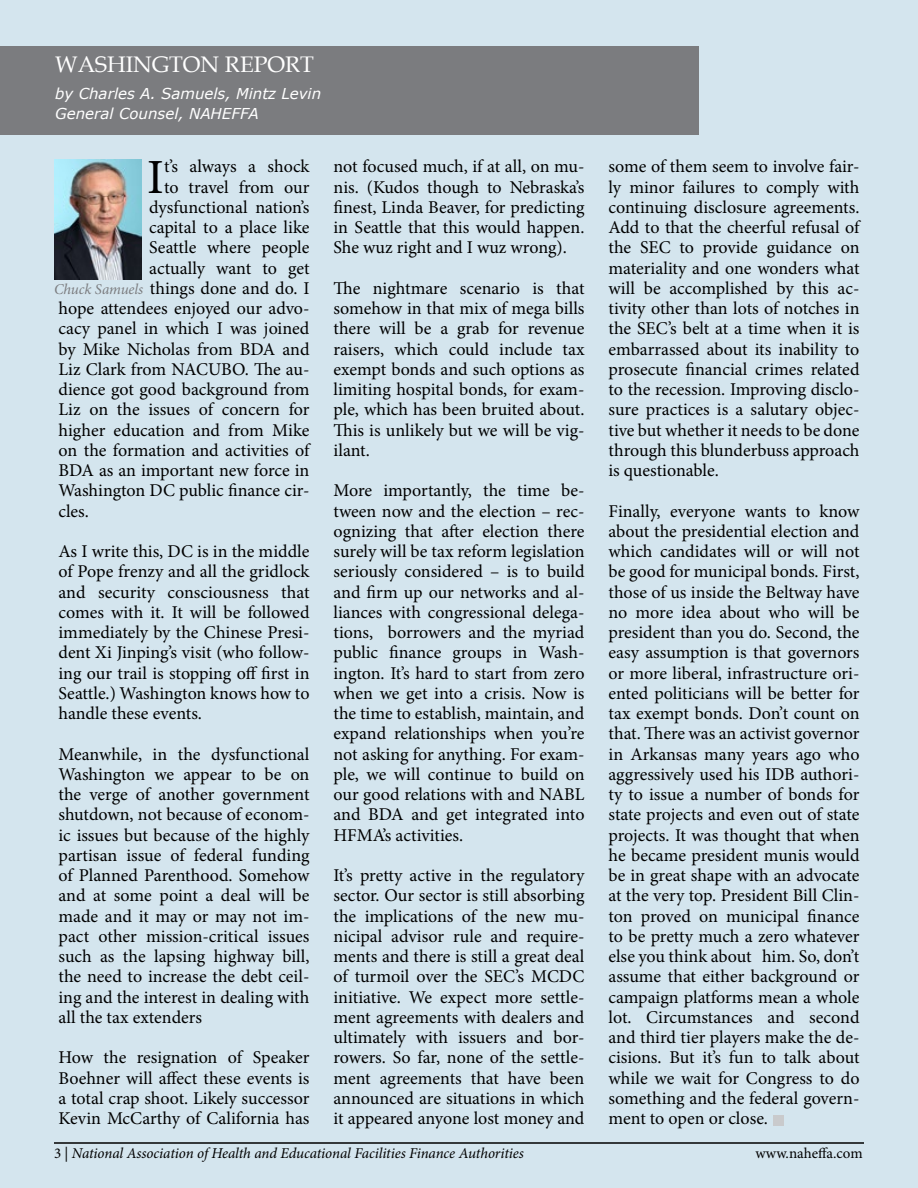
<style>
.page{position:relative;width:918px;height:1188px;background:#d4e5ee}
.page>*{position:absolute;margin:0;border:0;box-sizing:border-box;transform-origin:0 0}
.t1{font:49.2px "Minion Pro";color:#000}
.t2{font:22.5px "Book Antiqua";color:#fff}
.t3{font:18px/20.2px "Minion Pro";letter-spacing:-.005em;color:#000;text-align:justify}
.t4{font:italic 15px "Minion Pro";letter-spacing:-.01em;color:#000}
.t5{font:italic 15px/19.5px "Verdana";color:#fff}
.t6{font:15px "Minion Pro";color:#000}
.t7{font:italic 15px "Minion Pro";letter-spacing:-.01em;color:#7b7c7f}
.s1{font-style:normal}
</style>
<div class="page">
<img style="left:54px;top:159px;width:87px;height:121px">
<div style="left:0;top:46px;width:698px;height:89px;background:#7b7c7f"></div>
<div style="left:773px;top:1115px;width:11px;height:11px;background:#c9cacc"></div>
<hr style="left:54px;top:1142px;width:810px;height:2px;background:#000">
<p class="t2" style="left:55px;top:49px;width:260px">WASHINGTON REPORT</p>
<p class="t5" style="left:55px;top:84px;width:268px">by Charles A. Samuels, Mintz Levin<br>General Counsel, NAHEFFA</p>
<h1 class="t1" style="left:147px;top:144px;width:18px">I</h1>
<p class="t3" style="left:164px;top:157px;width:147px">t’s always a shock</p>
<p class="t3" style="left:164px;top:177px;width:147px">to travel from our</p>
<p class="t3" style="left:149px;top:197px;width:162px">dysfunctional nation’s</p>
<p class="t3" style="left:149px;top:217px;width:162px">capital to a place like</p>
<p class="t3" style="left:149px;top:238px;width:162px">Seattle where people</p>
<p class="t3" style="left:149px;top:258px;width:162px">actually want to get</p>
<p class="t3" style="left:150px;top:278px;width:161px">things done and do. I</p>
<p class="t3" style="left:59px;top:298px;width:253px">hope attendees enjoyed our advo-</p>
<p class="t3" style="left:59px;top:319px;width:252px">cacy panel in which I was joined</p>
<p class="t3" style="left:59px;top:339px;width:253px">by Mike Nicholas from BDA and</p>
<p class="t3" style="left:59px;top:359px;width:253px">Liz Clark from NACUBO. The au-</p>
<p class="t3" style="left:59px;top:379px;width:252px">dience got good background from</p>
<p class="t3" style="left:59px;top:400px;width:253px">Liz on the issues of concern for</p>
<p class="t3" style="left:59px;top:420px;width:252px">higher education and from Mike</p>
<p class="t3" style="left:59px;top:440px;width:252px">on the formation and activities of</p>
<p class="t3" style="left:59px;top:460px;width:252px">BDA as an important new force in</p>
<p class="t3" style="left:59px;top:481px;width:252px">Washington DC public finance cir-</p>
<p class="t3" style="left:59px;top:501px;width:32px">cles.</p>
<p class="t3" style="left:59px;top:541px;width:253px">As I write this, DC is in the middle of Pope frenzy and all the gridlock and security consciousness that comes with it. It will be followed immediately by the Chinese Presi&shy;dent Xi Jinping’s visit (who follow&shy;ing our trail is stopping off first in Seattle.) Washington knows how to handle these events.</p>
<p class="t3" style="left:59px;top:744px;width:253px">Meanwhile, in the dysfunctional Washington we appear to be on the verge of another government shutdown, not because of econom&shy;ic issues but because of the highly partisan issue of federal funding of Planned Parenthood. Somehow and at some point a deal will be made and it may or may not im&shy;pact other mission-critical issues such as the lapsing highway bill, the need to increase the debt ceil&shy;ing and the interest in dealing with all the tax extenders</p>
<p class="t3" style="left:59px;top:1048px;width:253px">How the resignation of Speaker Boehner will affect these events is a total crap shoot. Likely successor Kevin McCarthy of California has</p>
<p class="t7" style="left:54px;top:279px;width:91px">Chuck Samuels</p>
<p class="t3" style="left:334px;top:157px;width:253px">not focused much, if at all, on mu&shy;nis. (Kudos though to Nebraska’s finest, Linda Beaver, for predicting in Seattle that this would happen.<br>She wuz right and I wuz wrong).</p>
<p class="t3" style="left:334px;top:278px;width:253px">The nightmare scenario is that somehow in that mix of mega bills there will be a grab for revenue raisers, which could include tax exempt bonds and such options as limiting hospital bonds, for exam&shy;ple, which has been bruited about.<br>This is unlikely but we will be vig&shy;ilant.</p>
<p class="t3" style="left:334px;top:481px;width:253px">More importantly, the time be&shy;tween now and the election – rec&shy;ognizing that after election there surely will be tax reform legislation seriously considered – is to build and firm up our networks and al&shy;liances with congressional delega&shy;tions, borrowers and the myriad public finance groups in Wash&shy;ington. It’s hard to start from zero when we get into a crisis. Now is the time to establish, maintain, and expand relationships when you’re not asking for anything. For exam&shy;ple, we will continue to build on our good relations with and NABL and BDA and get integrated into HFMA’s activities.</p>
<p class="t3" style="left:334px;top:865px;width:253px">It’s pretty active in the regulatory sector. Our sector is still absorbing the implications of the new mu&shy;nicipal advisor rule and require&shy;ments and there is still a great deal of turmoil over the SEC’s MCDC initiative. We expect more settle&shy;ment agreements with dealers and ultimately with issuers and bor&shy;rowers. So far, none of the settle&shy;ment agreements that have been announced are situations in which it appeared anyone lost money and</p>
<p class="t3" style="left:609px;top:157px;width:253px">some of them seem to involve fair&shy;ly minor failures to comply with continuing disclosure agreements.<br>Add to that the cheerful refusal of the SEC to provide guidance on materiality and one wonders what will be accomplished by this ac&shy;tivity other than lots of notches in the SEC’s belt at a time when it is embarrassed about its inability to prosecute financial crimes related to the recession. Improving disclo&shy;sure practices is a salutary objec&shy;tive but whether it needs to be done through this blunderbuss approach is questionable.</p>
<p class="t3" style="left:609px;top:501px;width:253px">Finally, everyone wants to know about the presidential election and which candidates will or will not be good for municipal bonds. First, those of us inside the Beltway have no more idea about who will be president than you do. Second, the easy assumption is that governors or more liberal, infrastructure ori&shy;ented politicians will be better for tax exempt bonds. Don’t count on that. There was an activist governor in Arkansas many years ago who aggressively used his IDB authori&shy;ty to issue a number of bonds for state projects and even out of state projects. It was thought that when he became president munis would be in great shape with an advocate at the very top. President Bill Clin&shy;ton proved on municipal finance to be pretty much a zero whatever else you think about him. So, don’t assume that either background or campaign platforms mean a whole lot. Circumstances and second and third tier players make the de&shy;cisions. But it’s fun to talk about while we wait for Congress to do something and the federal govern&shy;ment to open or close.</p>
<p class="t4" style="left:54px;top:1143px;width:471px"><span class="s1">3 |</span> National Association of Health and Educational Facilities Finance Authorities</p>
<p class="t6" style="left:756px;top:1144px;width:109px">www.naheffa.com</p>
</div>
